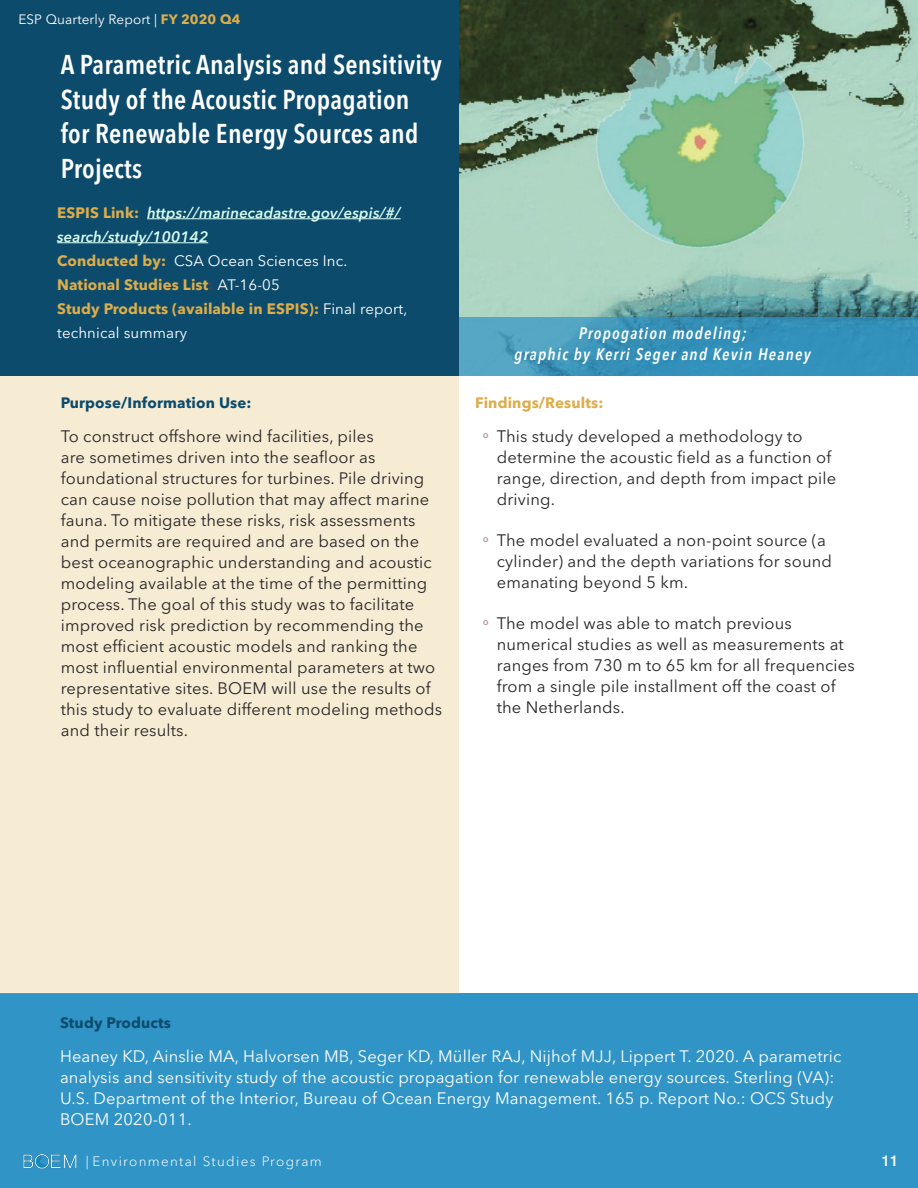
<style>
.page{position:relative;width:918px;height:1188px;background:#fff}
.page>*{position:absolute;margin:0;border:0;box-sizing:border-box;transform-origin:0 0}
.Heading_1{font:600 condensed 27px/34.5px "Avenir Next LT Pro";letter-spacing:.01em;color:#fff}
.Body_text{font:16.5px/21px "Avenir Next LT Pro";letter-spacing:.01em;color:#282526}
.Body_text-2{font:16.5px/21px "Avenir Next LT Pro";letter-spacing:.01em;color:#fff}
.Caption_Par{font:italic 600 condensed 16.5px/21px "Avenir Next LT Pro";letter-spacing:.075em;color:#fff;text-align:center}
.Body_text-3{font:700 15px/24px "Avenir Next LT Pro";letter-spacing:.01em;color:#ddad4a}
.Body_text-4{font:italic 600 15px/24px "Avenir Next LT Pro";letter-spacing:.01em;color:#dbfff4}
.Body_text-5{font:700 15px "Avenir Next LT Pro";letter-spacing:.01em;color:#0c4b6c}
.Body_text-6{font:15px "Avenir Next LT Pro";letter-spacing:.01em;color:#fff}
.t1{font:500 15px "Helvetica Neue LT Std";color:#fff}
.t2{font:300 13.5px "Avenir Next LT Pro";letter-spacing:.1em;color:#fff}
.t3{font:13.5px "Avenir Next LT Pro";letter-spacing:.01em;color:#fff}
.s1{font-weight:700;color:#ddad4a}
.s2{font-weight:700;font-style:normal;color:#ddad4a}
.s3{color:#513b56}
.s4{font-weight:400;color:#fff}
.s5{font-family:"Myriad Pro";font-size:15px;color:#ae868e}
</style>
<div class="page">
<img style="left:459px;top:0;width:459px;height:318px">
<div style="left:0;top:994px;width:918px;height:194px;background:#3094c7"></div>
<img style="left:23px;top:1154px;width:54px;height:15px">
<div style="left:0;top:376px;width:459px;height:618px;background:#f6ebd3"></div>
<svg style="left:459px;top:318px;width:459px;height:58px;background:#3b95bb"></svg>
<div style="left:0;top:0;width:459px;height:376px;background:#0c4b6c"></div>
<hr style="left:147px;top:218px;width:254px;height:1px;background:#dbfff4">
<hr style="left:57px;top:242px;width:151px;height:1px;background:#dbfff4">
<p class="t3" style="left:18px;top:11px;width:224px">ESP Quarterly Report | <span class="s1">FY 2020 Q4</span></p>
<p class="Heading_1" style="left:61px;top:48px;width:383px">A Parametric Analysis and Sensitivity<br>Study of the Acoustic Propagation for Renewable Energy Sources and<br>Projects</p>
<p class="Body_text-4" style="left:57px;top:200px;width:345px"><span class="s2">ESPIS Link:</span> https://marinecadastre.gov/espis/#/ search/study/100142</p>
<p class="Body_text-6" style="left:57px;top:251px;width:292px"><span class="s1">Conducted by:</span> CSA Ocean Sciences Inc.</p>
<p class="Body_text-3" style="left:57px;top:272px;width:224px">National Studies List<span class="s3">:</span> <span class="s4">AT-16-05</span></p>
<p class="Body_text-3" style="left:57px;top:296px;width:352px">Study Products (available in ESPIS): <span class="s4">Final report, technical summary</span></p>
<p class="Body_text-5" style="left:61px;top:393px;width:192px">Purpose/Information Use:</p>
<p class="Body_text" style="left:61px;top:426px;width:383px">To construct offshore wind facilities, piles<br>are sometimes driven into the seafloor as foundational structures for turbines. Pile driving can cause noise pollution that may affect marine fauna. To mitigate these risks, risk assessments and permits are required and are based on the best oceanographic understanding and acoustic modeling available at the time of the permitting process. The goal of this study was to facilitate improved risk prediction by recommending the most efficient acoustic models and ranking the most influential environmental parameters at two representative sites. BOEM will use the results of this study to evaluate different modeling methods and their results.</p>
<p class="Caption_Par" style="left:515px;top:322px;width:298px">Propogation modeling;<br>graphic by Kerri Seger and Kevin Heaney</p>
<p class="Body_text-3" style="left:475px;top:390px;width:130px">Findings/Results:</p>
<p class="Body_text" style="left:497px;top:426px;width:341px;text-indent:-14px"><span class="s5">º</span> This study developed a methodology to determine the acoustic field as a function of range, direction, and depth from impact pile driving.</p>
<p class="Body_text" style="left:497px;top:530px;width:337px;text-indent:-14px"><span class="s5">º</span> The model evaluated a non-point source (a cylinder) and the depth variations for sound emanating beyond 5 km.</p>
<p class="Body_text" style="left:497px;top:613px;width:359px;text-indent:-14px"><span class="s5">º</span> The model was able to match previous numerical studies as well as measurements at ranges from 730 m to 65 km for all frequencies from a single pile installment off the coast of the Netherlands.</p>
<p class="Body_text-5" style="left:60px;top:1013px;width:113px">Study Products</p>
<p class="Body_text-2" style="left:60px;top:1045px;width:783px">Heaney KD, Ainslie MA, Halvorsen MB, Seger KD, Müller RAJ, Nijhof MJJ, Lippert T. 2020. A parametric analysis and sensitivity study of the acoustic propagation for renewable energy sources. Sterling (VA):<br>U.S. Department of the Interior, Bureau of Ocean Energy Management. 165 p. Report No.: OCS Study BOEM 2020-011.</p>
<p class="t2" style="left:86px;top:1153px;width:237px">| Environmental Studies Program</p>
<p class="t1" style="left:882px;top:1151px;width:18px">11</p>
</div>
